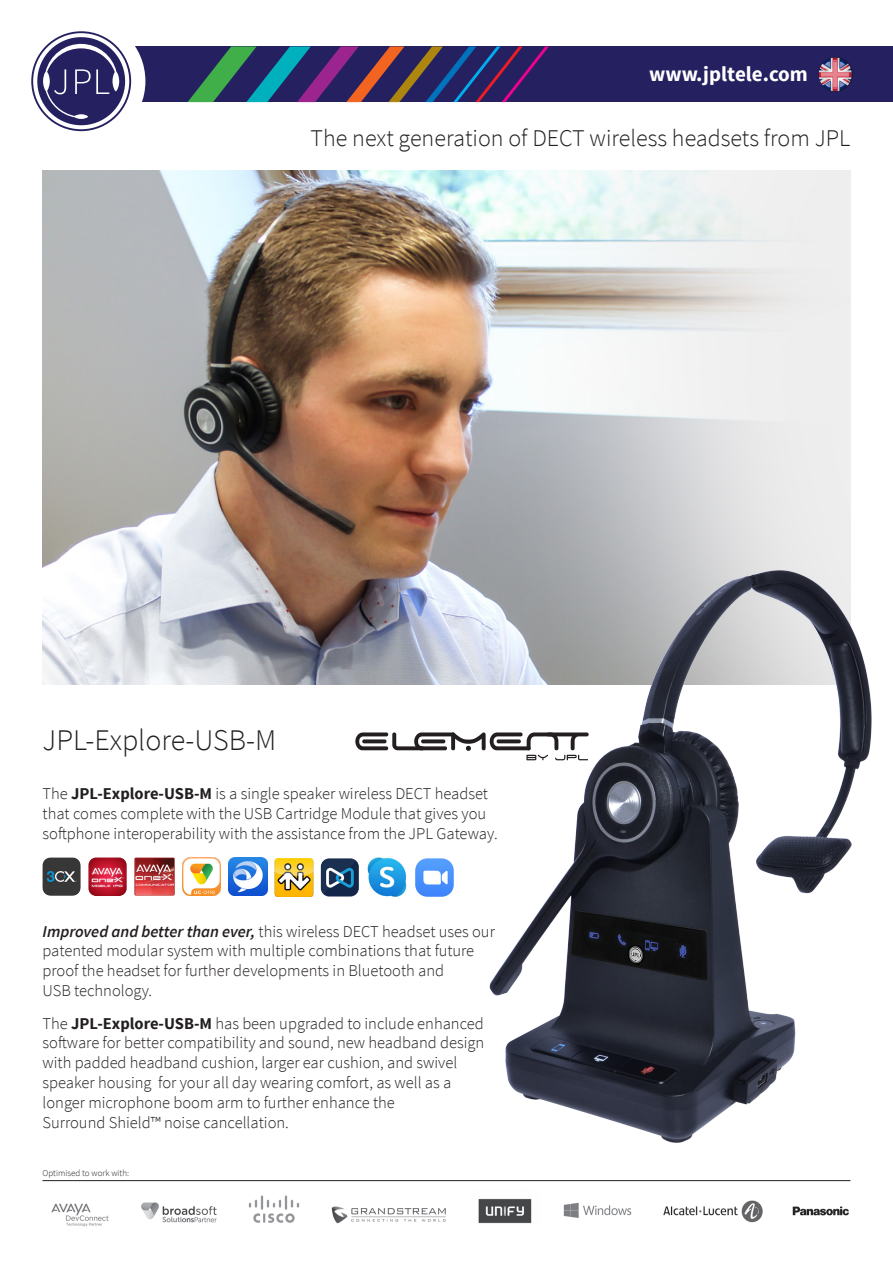
<style>
.page{position:relative;width:893px;height:1263px;background:#fff}
.page>*{position:absolute;margin:0;border:0;box-sizing:border-box;transform-origin:0 0}
.t1{font:300 30px "Source Sans Pro";color:#231f20}
.t2{font:300 24px "Source Sans Pro";color:#231f20}
.t3{font:700 21px "Source Sans Pro";color:#fff}
.t4{font:300 16.5px/19.8px "Source Sans Pro";color:#231f20}
.t5{font:300 9px "Source Sans Pro";color:#231f20}
.s1{font-weight:700}
.s2{font-weight:600;font-style:italic}
</style>
<div class="page">
<div style="left:128px;top:46px;width:765px;height:56px;background:#252161"></div>
<svg style="left:188px;top:46px;width:361px;height:56px"></svg>
<div style="left:17px;top:17px;width:128px;height:128px;background:#fff;border-radius:50%"></div>
<svg style="left:34px;top:32px;width:96px;height:98px"></svg>
<div style="left:31px;top:31px;width:100px;height:100px;border:2px solid #252161;border-radius:50%"></div>
<img style="left:818px;top:57px;width:35px;height:35px">
<img style="left:51px;top:1195px;width:798px;height:32px">
<img style="left:43px;top:170px;width:807px;height:515px">
<svg style="left:355px;top:732px;width:117px;height:19px"></svg>
<hr style="left:43px;top:1180px;width:807px;height:1px;background:#231f20">
<img style="left:134px;top:857px;width:41px;height:39px">
<img style="left:183px;top:857px;width:38px;height:39px">
<img style="left:321px;top:858px;width:38px;height:38px">
<img style="left:367px;top:857px;width:40px;height:40px">
<img style="left:415px;top:858px;width:39px;height:39px">
<img style="left:229px;top:857px;width:38px;height:39px">
<img style="left:275px;top:858px;width:38px;height:38px">
<img style="left:43px;top:857px;width:38px;height:39px">
<img style="left:88px;top:857px;width:39px;height:39px">
<img style="left:472px;top:554px;width:400px;height:589px">
<p class="t3" style="left:649px;top:60px;width:160px">www.jpltele.com</p>
<p class="t2" style="left:311px;top:123px;width:541px">The next generation of DECT wireless headsets from JPL</p>
<p class="t1" style="left:43px;top:721px;width:235px">JPL-Explore-USB-M</p>
<p class="t4" style="left:43px;top:784px;width:457px">The <span class="s1">JPL-Explore-USB-M</span> is a single speaker wireless DECT headset that comes complete with the USB Cartridge Module that gives you softphone interoperability with the assistance from the JPL Gateway.</p>
<p class="t4" style="left:43px;top:921px;width:454px"><span class="s2">Improved and better than ever,</span> this wireless DECT headset uses our patented modular system with multiple combinations that future proof the headset for further developments in Bluetooth and<br>USB technology.</p>
<p class="t4" style="left:43px;top:1013px;width:443px">The <span class="s1">JPL-Explore-USB-M</span> has been upgraded to include enhanced software for better compatibility and sound, new headband design with padded headband cushion, larger ear cushion, and swivel speaker housing for your all day wearing comfort, as well as a longer microphone boom arm to further enhance the<br>Surround Shield™ noise cancellation.</p>
<p class="t5" style="left:43px;top:1168px;width:88px">Optimised to work with:</p>
</div>
